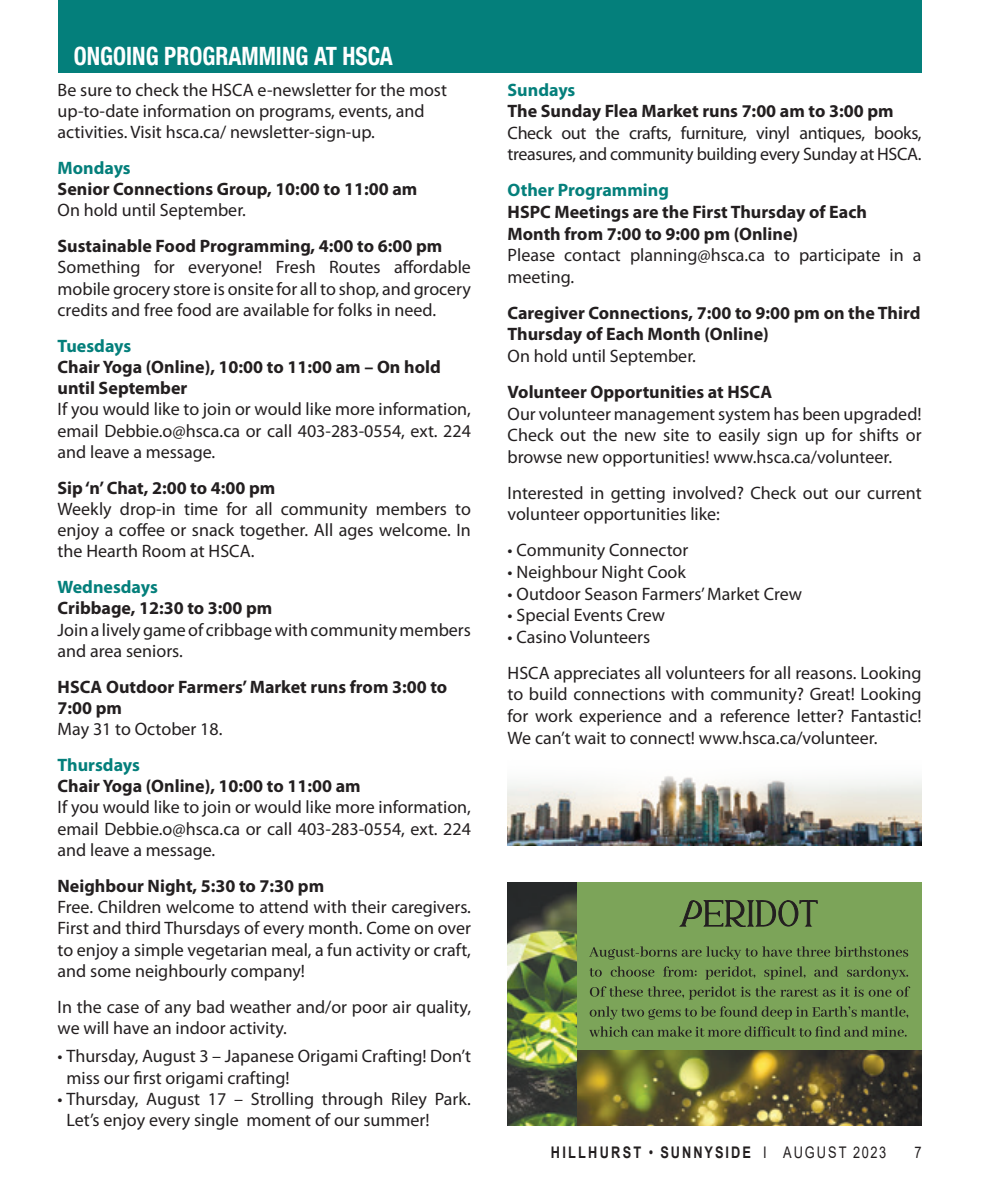
<style>
.page{position:relative;width:990px;height:1188px;background:#fff}
.page>*{position:absolute;margin:0;border:0;box-sizing:border-box;transform-origin:0 0}
.t1{font:700 condensed 25.4px "Helvetica Neue LT Std";color:#fff;scale:.92 1}
.Body_text{font:18px/21.2px "Myriad Pro";color:#231f20;text-align:justify}
.Subhead{font:700 18px/21.2px "Myriad Pro";color:#231f20}
.Subhead-2{font:18px/21.2px "Myriad Pro";color:#231f20}
.Body_text-2{font:18px/21.6px "Myriad Pro";letter-spacing:-.02em;color:#231f20}
.Subhead-3{font:700 18px "Myriad Pro";color:#047f7b}
.t2{font:700 16px "Arial";letter-spacing:.165em;color:#231f20;scale:.8 1}
.t3{font:16px "Arial";color:#231f20;scale:.8 1}
.s1{font-weight:400}
</style>
<div class="page">
<img style="left:508px;top:776px;width:414px;height:70px">
<div style="left:58px;top:0;width:864px;height:73px;background:#047f7b"></div>
<div style="left:508px;top:882px;width:414px;height:243px;background:#7ca459"></div>
<svg style="left:589px;top:1026px;width:318px;height:11px"></svg>
<svg style="left:590px;top:1006px;width:318px;height:14px"></svg>
<svg style="left:590px;top:986px;width:320px;height:14px"></svg>
<svg style="left:589px;top:966px;width:319px;height:14px"></svg>
<svg style="left:589px;top:946px;width:319px;height:14px"></svg>
<svg style="left:679px;top:900px;width:138px;height:27px"></svg>
<img style="left:577px;top:1051px;width:345px;height:74px">
<img style="left:508px;top:882px;width:69px;height:243px">
<p class="t1" style="left:74px;top:41px;width:348px">ONGOING PROGRAMMING AT HSCA</p>
<p class="Subhead-2" style="left:58px;top:79px;width:391px">Be sure to check the HSCA e-newsletter for the most up-to-date information on programs, events, and activities. Visit hsca.ca/ newsletter-sign-up.</p>
<p class="Subhead-3" style="left:58px;top:156px;width:75px">Mondays</p>
<p class="Subhead" style="left:58px;top:178px;width:361px">Senior Connections Group, 10:00 to 11:00 am</p>
<p class="Body_text" style="left:58px;top:199px;width:190px">On hold until September.</p>
<p class="Subhead" style="left:58px;top:235px;width:386px">Sustainable Food Programming, 4:00 to 6:00 pm</p>
<p class="Body_text" style="left:58px;top:256px;width:415px">Something for everyone! Fresh Routes affordable mobile grocery store is onsite for all to shop, and grocery credits and free food are available for folks in need.</p>
<p class="Subhead-3" style="left:58px;top:334px;width:75px">Tuesdays</p>
<p class="Subhead" style="left:58px;top:356px;width:385px">Chair Yoga (Online), 10:00 to 11:00 am – On hold until September</p>
<p class="Body_text" style="left:58px;top:398px;width:415px">If you would like to join or would like more information, email Debbie.o@hsca.ca or call 403-283-0554, ext. 224 and leave a message.</p>
<p class="Subhead" style="left:58px;top:476px;width:219px">Sip ‘n’ Chat, 2:00 to 4:00 pm</p>
<p class="Body_text" style="left:58px;top:498px;width:415px">Weekly drop-in time for all community members to enjoy a coffee or snack together. All ages welcome. In the Hearth Room at HSCA.</p>
<p class="Subhead-3" style="left:58px;top:575px;width:102px">Wednesdays</p>
<p class="Subhead" style="left:58px;top:597px;width:216px">Cribbage, 12:30 to 3:00 pm</p>
<p class="Body_text" style="left:58px;top:619px;width:415px">Join a lively game of cribbage with community members and area seniors.</p>
<p class="Subhead" style="left:58px;top:675px;width:391px">HSCA Outdoor Farmers’ Market runs from 3:00 to<br>7:00 pm</p>
<p class="Body_text" style="left:58px;top:718px;width:166px">May 31 to October 18.</p>
<p class="Subhead-3" style="left:58px;top:753px;width:84px">Thursdays</p>
<p class="Subhead" style="left:58px;top:775px;width:305px">Chair Yoga (Online), 10:00 to 11:00 am</p>
<p class="Body_text" style="left:58px;top:797px;width:415px">If you would like to join or would like more information, email Debbie.o@hsca.ca or call 403-283-0554, ext. 224 and leave a message.</p>
<p class="Subhead" style="left:58px;top:874px;width:268px">Neighbour Night, 5:30 to 7:30 pm</p>
<p class="Body_text" style="left:58px;top:896px;width:415px">Free. Children welcome to attend with their caregivers.<br>First and third Thursdays of every month. Come on over to enjoy a simple vegetarian meal, a fun activity or craft, and some neighbourly company!</p>
<p class="Body_text" style="left:58px;top:996px;width:415px">In the case of any bad weather and/or poor air quality, we will have an indoor activity.</p>
<p class="Body_text" style="left:67px;top:1045px;width:406px;text-indent:-9px">• Thursday, August 3 – Japanese Origami Crafting! Don’t miss our first origami crafting!</p>
<p class="Body_text" style="left:67px;top:1088px;width:406px;text-indent:-9px">• Thursday, August 17 – Strolling through Riley Park.<br>Let’s enjoy every single moment of our summer!</p>
<p class="Subhead-3" style="left:508px;top:78px;width:69px">Sundays</p>
<p class="Subhead" style="left:508px;top:100px;width:388px">The Sunday Flea Market runs 7:00 am to 3:00 pm</p>
<p class="Body_text-2" style="left:508px;top:122px;width:416px">Check out the crafts, furniture, vinyl antiques, books, treasures, and community building every Sunday at HSCA.</p>
<p class="Subhead-3" style="left:508px;top:178px;width:163px">Other Programming</p>
<p class="Subhead" style="left:508px;top:200px;width:361px">HSPC Meetings are the First Thursday of Each<br>Month from 7:00 to 9:00 pm (Online)</p>
<p class="Body_text" style="left:508px;top:244px;width:415px">Please contact planning@hsca.ca to participate in a meeting.</p>
<p class="Subhead" style="left:508px;top:301px;width:414px">Caregiver Connections, 7:00 to 9:00 pm on the Third<br>Thursday of Each Month (Online)</p>
<p class="Body_text" style="left:508px;top:345px;width:190px">On hold until September.</p>
<p class="Subhead" style="left:508px;top:381px;width:266px">Volunteer Opportunities at HSCA</p>
<p class="Body_text" style="left:508px;top:402px;width:416px">Our volunteer management system has been upgraded!<br>Check out the new site to easily sign up for shifts or browse new opportunities! www.hsca.ca/volunteer.</p>
<p class="Body_text" style="left:508px;top:482px;width:416px">Interested in getting involved? Check out our current volunteer opportunities like:</p>
<p class="Body_text" style="left:508px;top:539px;width:182px">• Community Connector</p>
<p class="Body_text" style="left:508px;top:561px;width:180px">• Neighbour Night Cook</p>
<p class="Body_text" style="left:508px;top:583px;width:296px">• Outdoor Season Farmers’ Market Crew</p>
<p class="Body_text" style="left:508px;top:604px;width:159px">• Special Events Crew</p>
<p class="Body_text" style="left:508px;top:626px;width:144px">• Casino Volunteers</p>
<p class="Body_text" style="left:508px;top:662px;width:416px">HSCA appreciates all volunteers for all reasons. Looking to build connections with community? Great! Looking for work experience and a reference letter? Fantastic!<br>We can’t wait to connect! www.hsca.ca/volunteer.</p>
<p class="t2" style="left:551px;top:1141px;width:421px">HILLHURST <span class="s1">•</span> SUNNYSIDE <span class="s1">I AUGUST 2023</span></p>
<p class="t3" style="left:914px;top:1141px;width:10px">7</p>
</div>
